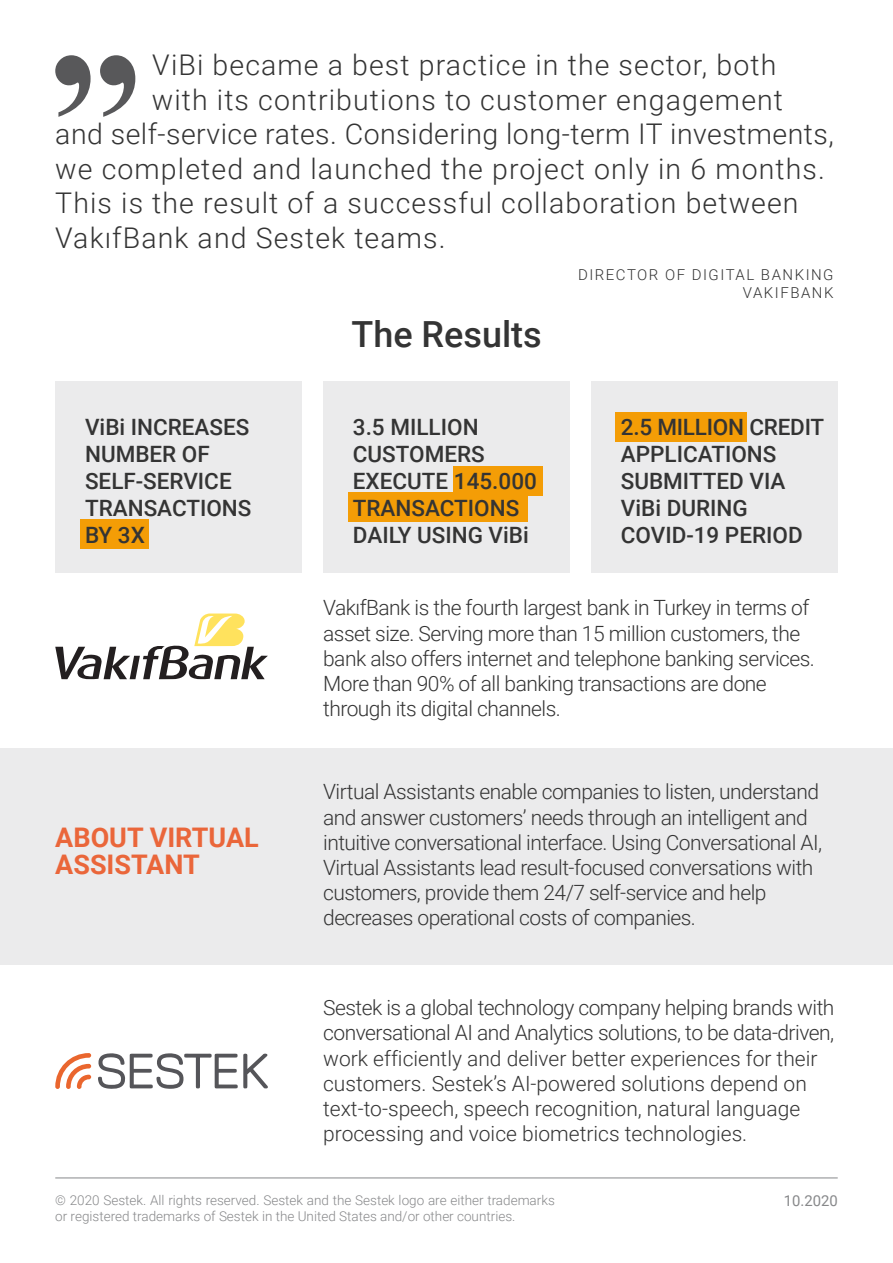
<style>
.page{position:relative;width:893px;height:1263px;background:#fff}
.page>*{position:absolute;margin:0;border:0;box-sizing:border-box;transform-origin:0 0}
.t1{font:500 36px "Roboto";color:#343434}
.t2{font:300 28.5px "Roboto";letter-spacing:.04em;color:#343434}
.t3{font:300 28.5px "Roboto";letter-spacing:.015em;color:#343434}
.t4{font:700 27px/27px "Roboto";color:#ea663a}
.t5{font:500 22.5px/27px "Roboto";color:#343434}
.t6{font:300 21px/25.2px "Roboto";letter-spacing:-.025em;color:#343434}
.t7{font:300 21px/25.2px "Roboto";color:#343434}
.t8{font:300 15px/18px "Roboto";letter-spacing:.1em;color:#343434;text-align:right}
.t9{font:15px "Roboto";color:#87888a}
.t10{font:300 13.5px/16.2px "Roboto";color:#87888a}
</style>
<div class="page">
<svg style="left:98px;top:1053px;width:170px;height:36px"></svg>
<svg style="left:55px;top:1053px;width:36px;height:36px"></svg>
<hr style="left:55px;top:1178px;width:783px;height:1px;background:#87888a">
<svg style="left:55px;top:55px;width:80px;height:62px"></svg>
<div style="left:55px;top:382px;width:247px;height:191px;background:#ebebec"></div>
<div style="left:81px;top:519px;width:68px;height:30px;background:#f49d06"></div>
<div style="left:323px;top:382px;width:247px;height:191px;background:#ebebec"></div>
<div style="left:453px;top:466px;width:90px;height:30px;background:#f49d06"></div>
<div style="left:348px;top:492px;width:180px;height:29px;background:#f49d06"></div>
<div style="left:591px;top:382px;width:247px;height:191px;background:#ebebec"></div>
<div style="left:615px;top:412px;width:132px;height:30px;background:#f49d06"></div>
<div style="left:0;top:748px;width:893px;height:217px;background:#ebebec"></div>
<svg style="left:55px;top:613px;width:213px;height:66px"></svg>
<h2 class="t2" style="left:152px;top:45px;width:626px">ViBi became a best practice in the sector, both</h2>
<h2 class="t2" style="left:152px;top:80px;width:633px">with its contributions to customer engagement</h2>
<h2 class="t3" style="left:55px;top:114px;width:780px">and self-service rates. Considering long-term IT investments,</h2>
<h2 class="t2" style="left:55px;top:149px;width:771px">we completed and launched the project only in 6 months.</h2>
<h2 class="t2" style="left:55px;top:183px;width:745px">This is the result of a successful collaboration between</h2>
<h2 class="t2" style="left:55px;top:218px;width:392px">VakıfBank and Sestek teams.</h2>
<h1 class="t1" style="left:351px;top:309px;width:192px">The Results</h1>
<p class="t8" style="left:578px;top:265px;width:257px">DIRECTOR OF DIGITAL BANKING<br>VAKIFBANK</p>
<p class="t5" style="left:85px;top:413px;width:168px">ViBi INCREASES<br>NUMBER OF<br>SELF-SERVICE<br>TRANSACTIONS<br>BY 3X</p>
<p class="t5" style="left:353px;top:413px;width:185px">3.5 MILLION<br>CUSTOMERS<br>EXECUTE 145.000<br>TRANSACTIONS<br>DAILY USING ViBi</p>
<p class="t5" style="left:621px;top:413px;width:205px">2.5 MILLION CREDIT<br>APPLICATIONS<br>SUBMITTED VIA<br>ViBi DURING<br>COVID-19 PERIOD</p>
<p class="t4" style="left:55px;top:822px;width:205px">ABOUT VIRTUAL<br>ASSISTANT</p>
<p class="t6" style="left:323px;top:594px;width:493px">VakıfBank is the fourth largest bank in Turkey in terms of asset size. Serving more than 15 million customers, the bank also offers internet and telephone banking services.<br>More than 90% of all banking transactions are done through its digital channels.</p>
<p class="t6" style="left:323px;top:778px;width:500px">Virtual Assistants enable companies to listen, understand and answer customers’ needs through an intelligent and intuitive conversational interface. Using Conversational AI, Virtual Assistants lead result-focused conversations with customers, provide them 24/7 self-service and help decreases operational costs of companies.</p>
<p class="t7" style="left:323px;top:994px;width:513px">Sestek is a global technology company helping brands with conversational AI and Analytics solutions, to be data-driven, work efficiently and deliver better experiences for their customers. Sestek’s AI-powered solutions depend on text-to-speech, speech recognition, natural language processing and voice biometrics technologies.</p>
<p class="t10" style="left:55px;top:1192px;width:501px">© 2020 Sestek. All rights reserved. Sestek and the Sestek logo are either trademarks or registered trademarks of Sestek in the United States and/or other countries.</p>
<p class="t9" style="left:784px;top:1190px;width:55px">10.2020</p>
</div>
